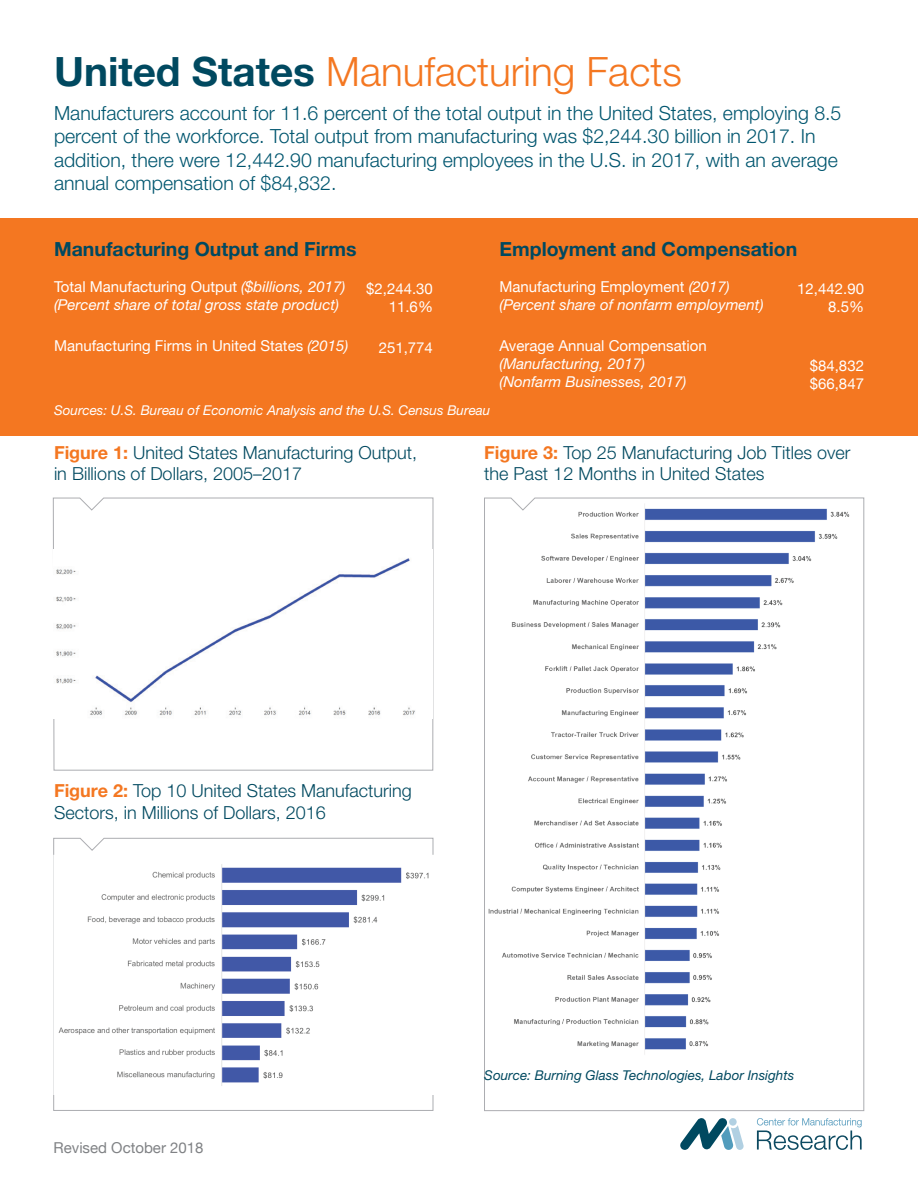
<style>
.page{position:relative;width:918px;height:1188px;background:#fff}
.page>*{position:absolute;margin:0;border:0;box-sizing:border-box;transform-origin:0 0}
.t1{font:300 40.5px "Helvetica Neue";color:#f47721}
.t2{font:300 19.5px/23.4px "Helvetica Neue";color:#00566f}
.t3{font:700 19.5px "Helvetica Neue";color:#004960}
.t4{font:300 18px/21.6px "Helvetica Neue";color:#004960}
.t5{font:italic 15px/18px "Helvetica Neue";color:#fff}
.t6{font:15px/18px "Helvetica Neue";color:#fff;text-align:right}
.t7{font:15px "Helvetica Neue";color:#808285}
.t8{font:italic 13.5px "Helvetica Neue";color:#fff}
.t9{font:italic 13.5px "Helvetica Neue";color:#004960}
.s1{font-weight:700;color:#004960}
.s2{font-style:normal}
.s3{font-style:italic}
.s4{font-weight:700;color:#f47721}
</style>
<div class="page">
<svg style="left:53px;top:498px;width:380px;height:273px"></svg>
<svg style="left:53px;top:838px;width:380px;height:273px"></svg>
<div style="left:0;top:218px;width:918px;height:218px;background:#f47721"></div>
<img style="left:53px;top:550px;width:380px;height:168px">
<img style="left:53px;top:854px;width:380px;height:240px">
<svg style="left:757px;top:1118px;width:105px;height:32px"></svg>
<svg style="left:680px;top:1118px;width:64px;height:32px"></svg>
<div style="left:729px;top:1118px;width:8px;height:8px;background:#b1d0e2;border-radius:50%"></div>
<svg style="left:484px;top:498px;width:380px;height:613px"></svg>
<img style="left:485px;top:498px;width:379px;height:561px">
<h1 class="t1" style="left:54px;top:47px;width:629px"><span class="s1">United States</span> Manufacturing Facts</h1>
<p class="t2" style="left:54px;top:101px;width:789px">Manufacturers account for 11.6 percent of the total output in the United States, employing 8.5 percent of the workforce. Total output from manufacturing was $2,244.30 billion in 2017. In addition, there were 12,442.90 manufacturing employees in the U.S. in 2017, with an average annual compensation of $84,832.</p>
<p class="t3" style="left:54px;top:237px;width:304px">Manufacturing Output and Firms</p>
<p class="t5" style="left:54px;top:278px;width:293px"><span class="s2">Total Manufacturing Output</span> ($billions, 2017) (Percent share of total gross state product)</p>
<p class="t6" style="left:54px;top:336px;width:296px">Manufacturing Firms in United States <span class="s3">(2015)</span></p>
<p class="t6" style="left:366px;top:280px;width:68px">$2,244.30<br>11.6%</p>
<p class="t6" style="left:379px;top:338px;width:56px">251,774</p>
<p class="t3" style="left:499px;top:237px;width:299px">Employment and Compensation</p>
<p class="t5" style="left:500px;top:278px;width:266px"><span class="s2">Manufacturing Employment</span> (2017) (Percent share of nonfarm employment)</p>
<p class="t6" style="left:500px;top:336px;width:209px">Average Annual Compensation</p>
<p class="t5" style="left:500px;top:354px;width:188px">(Manufacturing, 2017) (Nonfarm Businesses, 2017)</p>
<p class="t6" style="left:797px;top:280px;width:68px">12,442.90<br>8.5%</p>
<p class="t6" style="left:810px;top:356px;width:56px;text-align:left">$84,832 $66,847</p>
<p class="t8" style="left:54px;top:402px;width:438px">Sources: U.S. Bureau of Economic Analysis and the U.S. Census Bureau</p>
<p class="t4" style="left:54px;top:441px;width:365px"><span class="s4">Figure 1:</span> United States Manufacturing Output, in Billions of Dollars, 2005–2017</p>
<p class="t4" style="left:484px;top:441px;width:368px"><span class="s4">Figure 3:</span> Top 25 Manufacturing Job Titles over the Past 12 Months in United States</p>
<p class="t4" style="left:54px;top:779px;width:359px"><span class="s4">Figure 2:</span> Top 10 United States Manufacturing<br>Sectors, in Millions of Dollars, 2016</p>
<p class="t7" style="left:54px;top:1138px;width:152px">Revised October 2018</p>
<p class="t9" style="left:484px;top:1067px;width:311px">Source: Burning Glass Technologies, Labor Insights</p>
</div>
